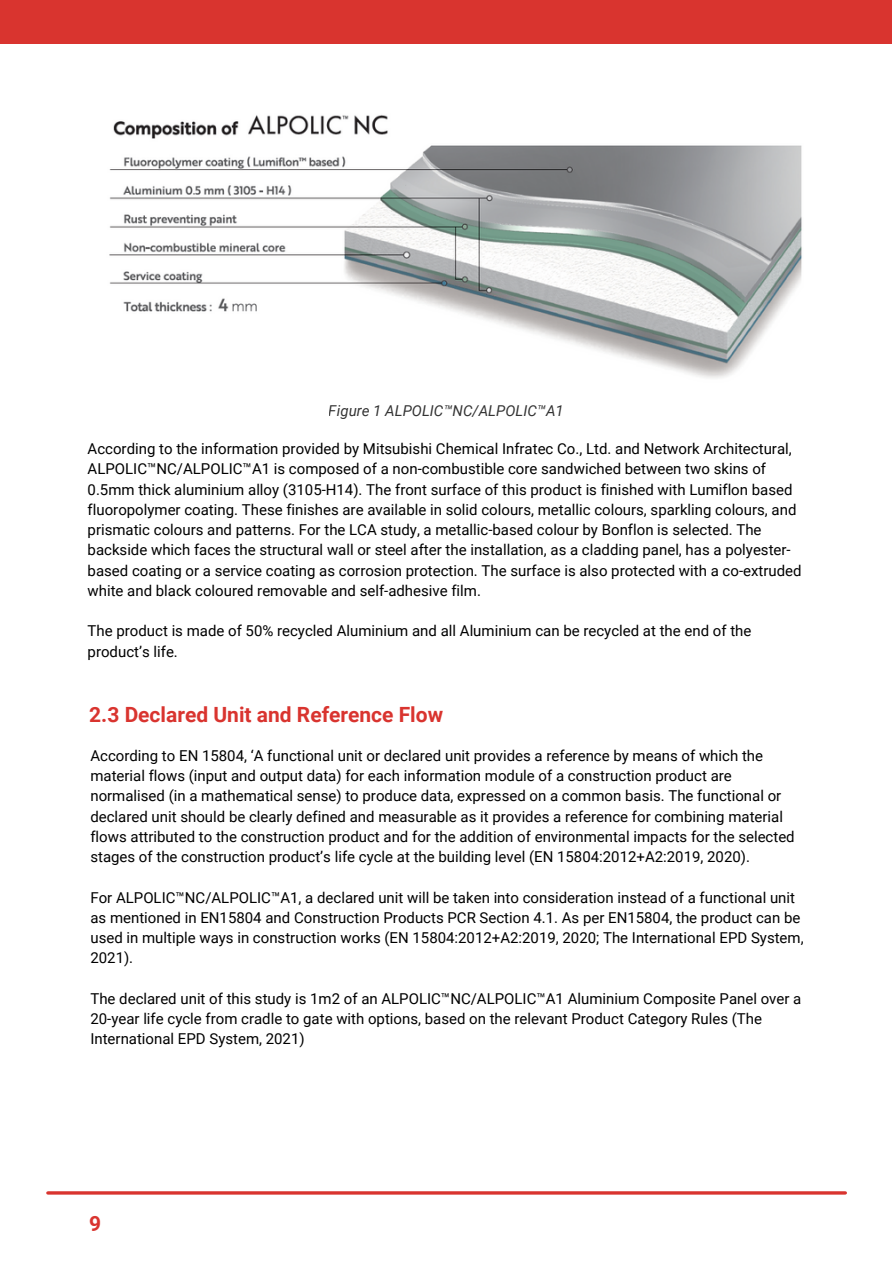
<style>
.page{position:relative;width:893px;height:1264px;background:#fff}
.page>*{position:absolute;margin:0;border:0;box-sizing:border-box;transform-origin:0 0}
.t1{font:700 21px "Roboto";color:#d9342f}
.t2{font:15px/20.2px "Roboto";color:#000}
.t3{font:italic 15px "Roboto";color:#000}
</style>
<div class="page">
<img style="left:109px;top:115px;width:693px;height:263px">
<div style="left:0;top:0;width:891px;height:44px;background:#d9342f"></div>
<hr style="left:48px;top:1191px;width:797px;height:3px;background:#d9342f">
<p class="t3" style="left:329px;top:402px;width:236px">Figure 1 ALPOLIC™NC/ALPOLIC™A1</p>
<p class="t2" style="left:88px;top:439px;width:715px">According to the information provided by Mitsubishi Chemical Infratec Co., Ltd. and Network Architectural, ALPOLIC™NC/ALPOLIC™A1 is composed of a non-combustible core sandwiched between two skins of 0.5mm thick aluminium alloy (3105-H14). The front surface of this product is finished with Lumiflon based fluoropolymer coating. These finishes are available in solid colours, metallic colours, sparkling colours, and prismatic colours and patterns. For the LCA study, a metallic-based colour by Bonflon is selected. The backside which faces the structural wall or steel after the installation, as a cladding panel, has a polyester&shy;based coating or a service coating as corrosion protection. The surface is also protected with a co-extruded white and black coloured removable and self-adhesive film.</p>
<p class="t2" style="left:88px;top:621px;width:665px">The product is made of 50% recycled Aluminium and all Aluminium can be recycled at the end of the product’s life.</p>
<h1 class="t1" style="left:89px;top:702px;width:355px">2.3 Declared Unit and Reference Flow</h1>
<p class="t2" style="left:90px;top:745px;width:705px">According to EN 15804, ‘A functional unit or declared unit provides a reference by means of which the material flows (input and output data) for each information module of a construction product are normalised (in a mathematical sense) to produce data, expressed on a common basis. The functional or declared unit should be clearly defined and measurable as it provides a reference for combining material flows attributed to the construction product and for the addition of environmental impacts for the selected stages of the construction product’s life cycle at the building level (EN 15804:2012+A2:2019, 2020).</p>
<p class="t2" style="left:90px;top:887px;width:714px">For ALPOLIC™NC/ALPOLIC™A1, a declared unit will be taken into consideration instead of a functional unit as mentioned in EN15804 and Construction Products PCR Section 4.1. As per EN15804, the product can be used in multiple ways in construction works (EN 15804:2012+A2:2019, 2020; The International EPD System, 2021).</p>
<p class="t2" style="left:90px;top:988px;width:712px">The declared unit of this study is 1m2 of an ALPOLIC™NC/ALPOLIC™A1 Aluminium Composite Panel over a<br>20-year life cycle from cradle to gate with options, based on the relevant Product Category Rules (The<br>International EPD System, 2021)</p>
<h1 class="t1" style="left:89px;top:1211px;width:14px">9</h1>
</div>
